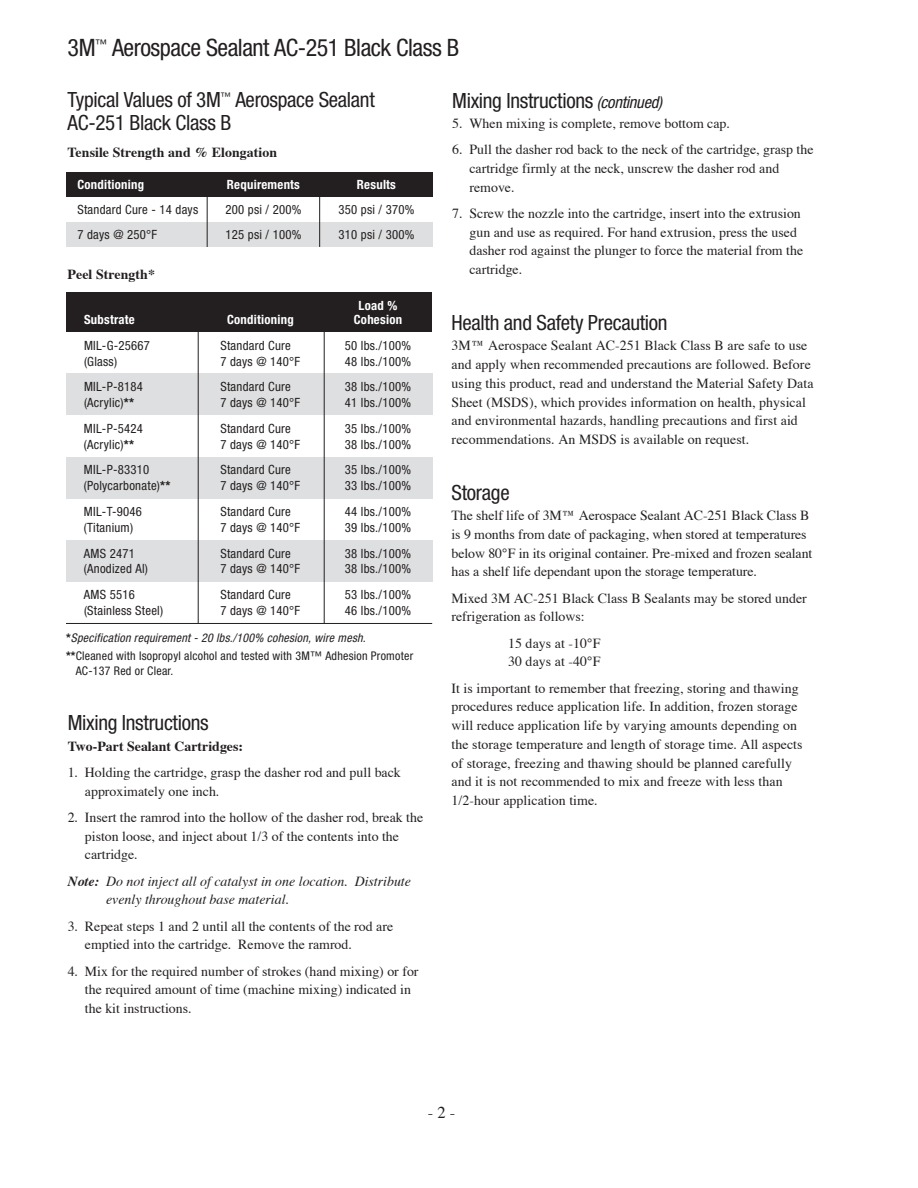
<style>
.page{position:relative;width:918px;height:1188px;background:#fff}
.page>*{position:absolute;margin:0;border:0;box-sizing:border-box;transform-origin:0 0}
.t1{font:condensed 24px "Helvetica Neue";letter-spacing:-.02em;color:#231f20}
.t2{font:condensed 21px/22.5px "Helvetica Neue";letter-spacing:-.015em;color:#231f20}
.t3{font:16.5px "Times";color:#231f20}
.t4{font:13.8px/18.8px "Times";color:#231f20}
.t5{font:italic 13.8px/18.8px "Times";color:#231f20}
.t6{font:700 13.8px "Times";letter-spacing:.005em;color:#231f20}
.t7{font:condensed 12.75px "Helvetica Neue";letter-spacing:.02em;color:#231f20}
.t8{font:700 condensed 12.75px "Helvetica Neue";letter-spacing:.02em;color:#fff}
.t9{font:condensed 12px/18.8px "Helvetica Neue";letter-spacing:.02em;color:#231f20}
.s1{font-weight:700}
.s2{font-style:italic}
.s3{font-style:italic;font-size:16.5px}
</style>
<div class="page">
<div style="left:66px;top:222px;width:366px;height:25px;background:#dedfe0"></div>
<div style="left:66px;top:172px;width:366px;height:25px;background:#231f20"></div>
<hr style="left:207px;top:195px;width:1px;height:52px;background:#231f20">
<hr style="left:319px;top:194px;width:1px;height:53px;background:#231f20">
<div style="left:66px;top:374px;width:366px;height:41px;background:#dedfe0"></div>
<div style="left:66px;top:457px;width:366px;height:42px;background:#dedfe0"></div>
<div style="left:66px;top:540px;width:366px;height:42px;background:#dedfe0"></div>
<div style="left:66px;top:292px;width:366px;height:40px;background:#231f20"></div>
<hr style="left:66px;top:623px;width:366px;height:1px;background:#231f20">
<hr style="left:198px;top:317px;width:1px;height:307px;background:#231f20">
<hr style="left:324px;top:317px;width:1px;height:307px;background:#231f20">
<h1 class="t1" style="left:68px;top:39px;width:393px">3M<sup>™</sup> Aerospace Sealant AC-251 Black Class B</h1>
<h2 class="t2" style="left:68px;top:90px;width:309px">Typical Values of 3M<sup>™</sup> Aerospace Sealant<br>AC-251 Black Class B</h2>
<p class="t6" style="left:68px;top:147px;width:211px">Tensile Strength and % Elongation</p>
<p class="t8" style="left:78px;top:180px;width:68px">Conditioning</p>
<p class="t8" style="left:227px;top:180px;width:75px">Requirements</p>
<p class="t8" style="left:357px;top:180px;width:40px">Results</p>
<p class="t7" style="left:78px;top:205px;width:122px">Standard Cure - 14 days</p>
<p class="t7" style="left:226px;top:205px;width:77px">200 psi / 200%</p>
<p class="t7" style="left:339px;top:205px;width:77px">350 psi / 370%</p>
<p class="t7" style="left:78px;top:230px;width:81px">7 days @ 250°F</p>
<p class="t7" style="left:226px;top:230px;width:77px">125 psi / 100%</p>
<p class="t7" style="left:338px;top:230px;width:77px">310 psi / 300%</p>
<p class="t6" style="left:68px;top:268px;width:89px">Peel Strength*</p>
<p class="t8" style="left:359px;top:301px;width:40px">Load %</p>
<p class="t8" style="left:84px;top:315px;width:52px">Substrate</p>
<p class="t8" style="left:227px;top:315px;width:68px">Conditioning</p>
<p class="t8" style="left:354px;top:315px;width:50px">Cohesion</p>
<p class="t7" style="left:84px;top:341px;width:68px">MIL-G-25667</p>
<p class="t7" style="left:221px;top:341px;width:72px">Standard Cure</p>
<p class="t7" style="left:345px;top:341px;width:68px">50 lbs./100%</p>
<p class="t7" style="left:84px;top:356px;width:35px">(Glass)</p>
<p class="t7" style="left:220px;top:356px;width:81px">7 days @ 140°F</p>
<p class="t7" style="left:345px;top:356px;width:68px">48 lbs./100%</p>
<p class="t7" style="left:84px;top:382px;width:61px">MIL-P-8184</p>
<p class="t7" style="left:221px;top:382px;width:72px">Standard Cure</p>
<p class="t7" style="left:345px;top:382px;width:68px">38 lbs./100%</p>
<p class="t7" style="left:84px;top:398px;width:52px">(Acrylic)<span class="s1">**</span></p>
<p class="t7" style="left:220px;top:398px;width:81px">7 days @ 140°F</p>
<p class="t7" style="left:345px;top:398px;width:68px">41 lbs./100%</p>
<p class="t7" style="left:84px;top:424px;width:61px">MIL-P-5424</p>
<p class="t7" style="left:220px;top:424px;width:72px">Standard Cure</p>
<p class="t7" style="left:345px;top:424px;width:68px">35 lbs./100%</p>
<p class="t7" style="left:84px;top:440px;width:52px">(Acrylic)<span class="s1">**</span></p>
<p class="t7" style="left:220px;top:440px;width:81px">7 days @ 140°F</p>
<p class="t7" style="left:345px;top:440px;width:68px">38 lbs./100%</p>
<p class="t7" style="left:84px;top:465px;width:67px">MIL-P-83310</p>
<p class="t7" style="left:220px;top:465px;width:72px">Standard Cure</p>
<p class="t7" style="left:345px;top:465px;width:68px">35 lbs./100%</p>
<p class="t7" style="left:84px;top:481px;width:88px">(Polycarbonate)<span class="s1">**</span></p>
<p class="t7" style="left:220px;top:481px;width:81px">7 days @ 140°F</p>
<p class="t7" style="left:345px;top:481px;width:68px">33 lbs./100%</p>
<p class="t7" style="left:84px;top:507px;width:60px">MIL-T-9046</p>
<p class="t7" style="left:220px;top:507px;width:72px">Standard Cure</p>
<p class="t7" style="left:345px;top:507px;width:68px">44 lbs./100%</p>
<p class="t7" style="left:84px;top:523px;width:51px">(Titanium)</p>
<p class="t7" style="left:221px;top:523px;width:81px">7 days @ 140°F</p>
<p class="t7" style="left:345px;top:523px;width:68px">39 lbs./100%</p>
<p class="t7" style="left:84px;top:548px;width:52px">AMS 2471</p>
<p class="t7" style="left:220px;top:548px;width:72px">Standard Cure</p>
<p class="t7" style="left:345px;top:548px;width:68px">38 lbs./100%</p>
<p class="t7" style="left:84px;top:564px;width:66px">(Anodized Al)</p>
<p class="t7" style="left:220px;top:564px;width:81px">7 days @ 140°F</p>
<p class="t7" style="left:345px;top:564px;width:68px">38 lbs./100%</p>
<p class="t7" style="left:84px;top:590px;width:52px">AMS 5516</p>
<p class="t7" style="left:220px;top:590px;width:72px">Standard Cure</p>
<p class="t7" style="left:345px;top:590px;width:68px">53 lbs./100%</p>
<p class="t7" style="left:84px;top:606px;width:81px">(Stainless Steel)</p>
<p class="t7" style="left:221px;top:606px;width:81px">7 days @ 140°F</p>
<p class="t7" style="left:345px;top:606px;width:68px">46 lbs./100%</p>
<p class="t9" style="left:66px;top:629px;width:349px"><span class="s1">*</span><span class="s2">Specification requirement - 20 lbs./100% cohesion, wire mesh. </span><span class="s1">**</span>Cleaned with Isopropyl alcohol and tested with 3M™ Adhesion Promoter</p>
<p class="t9" style="left:76px;top:662px;width:99px">AC-137 Red or Clear.</p>
<h2 class="t2" style="left:68px;top:713px;width:143px">Mixing Instructions</h2>
<p class="t6" style="left:68px;top:740px;width:177px">Two-Part Sealant Cartridges:</p>
<p class="t4" style="left:85px;top:764px;width:317px;text-indent:-17px">1. Holding the cartridge, grasp the dasher rod and pull back approximately one inch.</p>
<p class="t4" style="left:85px;top:809px;width:340px;text-indent:-17px">2. Insert the ramrod into the hollow of the dasher rod, break the piston loose, and inject about 1/3 of the contents into the cartridge.</p>
<p class="t5" style="left:106px;top:873px;width:306px;text-indent:-38px"><span class="s1">Note:</span> Do not inject all of catalyst in one location. Distribute evenly throughout base material.</p>
<p class="t4" style="left:85px;top:918px;width:310px;text-indent:-17px">3. Repeat steps 1 and 2 until all the contents of the rod are emptied into the cartridge. Remove the ramrod.</p>
<p class="t4" style="left:85px;top:963px;width:335px;text-indent:-17px">4. Mix for the required number of strokes (hand mixing) or for the required amount of time (machine mixing) indicated in the kit instructions.</p>
<h2 class="t2" style="left:452px;top:91px;width:211px">Mixing Instructions <span class="s3">(continued)</span></h2>
<p class="t4" style="left:452px;top:115px;width:279px">5. When mixing is complete, remove bottom cap.</p>
<p class="t4" style="left:469px;top:141px;width:346px;text-indent:-17px">6. Pull the dasher rod back to the neck of the cartridge, grasp the cartridge firmly at the neck, unscrew the dasher rod and remove.</p>
<p class="t4" style="left:469px;top:205px;width:335px;text-indent:-17px">7. Screw the nozzle into the cartridge, insert into the extrusion gun and use as required. For hand extrusion, press the used dasher rod against the plunger to force the material from the cartridge.</p>
<h2 class="t2" style="left:452px;top:313px;width:217px">Health and Safety Precaution</h2>
<p class="t4" style="left:452px;top:337px;width:363px">3M™ Aerospace Sealant AC-251 Black Class B are safe to use and apply when recommended precautions are followed. Before using this product, read and understand the Material Safety Data Sheet (MSDS), which provides information on health, physical and environmental hazards, handling precautions and first aid recommendations. An MSDS is available on request.</p>
<h2 class="t2" style="left:452px;top:483px;width:60px">Storage</h2>
<p class="t4" style="left:452px;top:507px;width:362px">The shelf life of 3M™ Aerospace Sealant AC-251 Black Class B is 9 months from date of packaging, when stored at temperatures below 80°F in its original container. Pre-mixed and frozen sealant has a shelf life dependant upon the storage temperature.</p>
<p class="t4" style="left:452px;top:590px;width:357px">Mixed 3M AC-251 Black Class B Sealants may be stored under refrigeration as follows:</p>
<p class="t4" style="left:508px;top:635px;width:94px">15 days at -10°F<br>30 days at -40°F</p>
<p class="t4" style="left:452px;top:680px;width:353px">It is important to remember that freezing, storing and thawing procedures reduce application life. In addition, frozen storage will reduce application life by varying amounts depending on the storage temperature and length of storage time. All aspects of storage, freezing and thawing should be planned carefully and it is not recommended to mix and freeze with less than 1/2-hour application time.</p>
<p class="t3" style="left:428px;top:1106px;width:29px">- 2 -</p>
</div>
